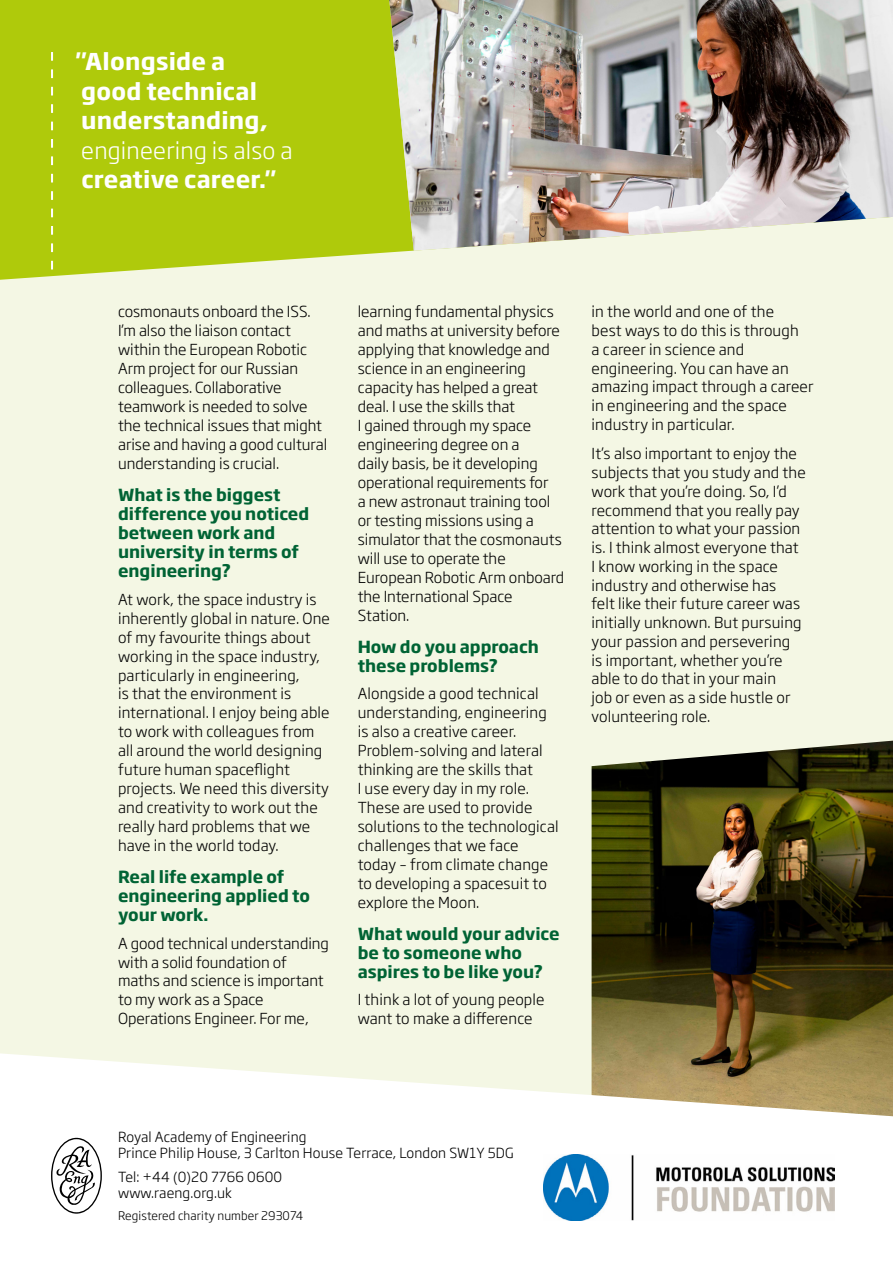
<style>
.page{position:relative;width:893px;height:1263px;background:#f4f7e4}
.page>*{position:absolute;margin:0;border:0;box-sizing:border-box;transform-origin:0 0}
.t1{font:700 22.95px/29.5px "Soho Gothic Std";letter-spacing:.01em;color:#fff}
.t2{font:300 22.95px "Soho Gothic Std";letter-spacing:.01em;color:#fff}
.t3{font:700 16.5px/19.2px "Soho Gothic Std";color:#006334}
.t4{font:300 15px/18.9px "Soho Gothic Std";letter-spacing:.01em;color:#000}
.t5{font:300 13.8px/15.9px "Soho Gothic Std";letter-spacing:.01em;color:#000}
.t6{font:300 11.7px "Soho Gothic Std";letter-spacing:.01em;color:#000}
</style>
<div class="page">
<img style="left:592px;top:741px;width:301px;height:312px">
<svg style="left:0;top:1053px;width:893px;height:210px;background:#f5f3ed"></svg>
<div style="left:0;top:0;width:408px;height:280px;background:#afca0b"></div>
<img style="left:389px;top:0;width:504px;height:251px">
<svg style="left:51px;top:1138px;width:51px;height:76px;background:#cbcbcb"></svg>
<img style="left:543px;top:1154px;width:291px;height:66px">
<svg style="left:51px;top:52px;width:2px;height:217px"></svg>
<h1 class="t1" style="left:76px;top:47px;width:194px">"Alongside a good technical understanding,</h1>
<h1 class="t2" style="left:81px;top:136px;width:213px">engineering is also a</h1>
<h1 class="t1" style="left:81px;top:165px;width:196px">creative career."</h1>
<p class="t4" style="left:118px;top:303px;width:211px">cosmonauts onboard the ISS.<br>I’m also the liaison contact within the European Robotic<br>Arm project for our Russian colleagues. Collaborative teamwork is needed to solve the technical issues that might arise and having a good cultural understanding is crucial.</p>
<p class="t3" style="left:118px;top:485px;width:193px">What is the biggest difference you noticed between work and university in terms of engineering?</p>
<p class="t4" style="left:118px;top:590px;width:213px">At work, the space industry is inherently global in nature. One of my favourite things about working in the space industry, particularly in engineering,<br>is that the environment is international. I enjoy being able to work with colleagues from all around the world designing future human spaceflight projects. We need this diversity and creativity to work out the really hard problems that we have in the world today.</p>
<p class="t3" style="left:118px;top:867px;width:193px">Real life example of engineering applied to your work.</p>
<p class="t4" style="left:118px;top:934px;width:212px">A good technical understanding with a solid foundation of maths and science is important to my work as a Space<br>Operations Engineer. For me,</p>
<p class="t4" style="left:358px;top:303px;width:208px">learning fundamental physics and maths at university before applying that knowledge and science in an engineering capacity has helped a great deal. I use the skills that<br>I gained through my space engineering degree on a<br>daily basis, be it developing operational requirements for<br>a new astronaut training tool or testing missions using a simulator that the cosmonauts will use to operate the<br>European Robotic Arm onboard the International Space<br>Station.</p>
<p class="t3" style="left:358px;top:637px;width:183px">How do you approach these problems?</p>
<p class="t4" style="left:358px;top:684px;width:202px">Alongside a good technical understanding, engineering is also a creative career.<br>Problem-solving and lateral thinking are the skills that<br>I use every day in my role.<br>These are used to provide solutions to the technological challenges that we face today – from climate change to developing a spacesuit to explore the Moon.</p>
<p class="t3" style="left:358px;top:924px;width:203px">What would your advice be to someone who aspires to be like you?</p>
<p class="t4" style="left:358px;top:990px;width:188px">I think a lot of young people want to make a difference</p>
<p class="t4" style="left:592px;top:303px;width:223px">in the world and one of the<br>best ways to do this is through<br>a career in science and engineering. You can have an amazing impact through a career in engineering and the space industry in particular.</p>
<p class="t4" style="left:592px;top:445px;width:216px">It’s also important to enjoy the subjects that you study and the work that you’re doing. So, I’d recommend that you really pay attention to what your passion is. I think almost everyone that<br>I know working in the space industry and otherwise has<br>felt like their future career was initially unknown. But pursuing your passion and persevering<br>is important, whether you’re able to do that in your main<br>job or even as a side hustle or volunteering role.</p>
<p class="t5" style="left:118px;top:1129px;width:397px">Royal Academy of Engineering<br>Prince Philip House, 3 Carlton House Terrace, London SW1Y 5DG</p>
<p class="t5" style="left:118px;top:1169px;width:166px">Tel: +44 (0)20 7766 0600 www.raeng.org.uk</p>
<p class="t6" style="left:118px;top:1208px;width:187px">Registered charity number 293074</p>
</div>
